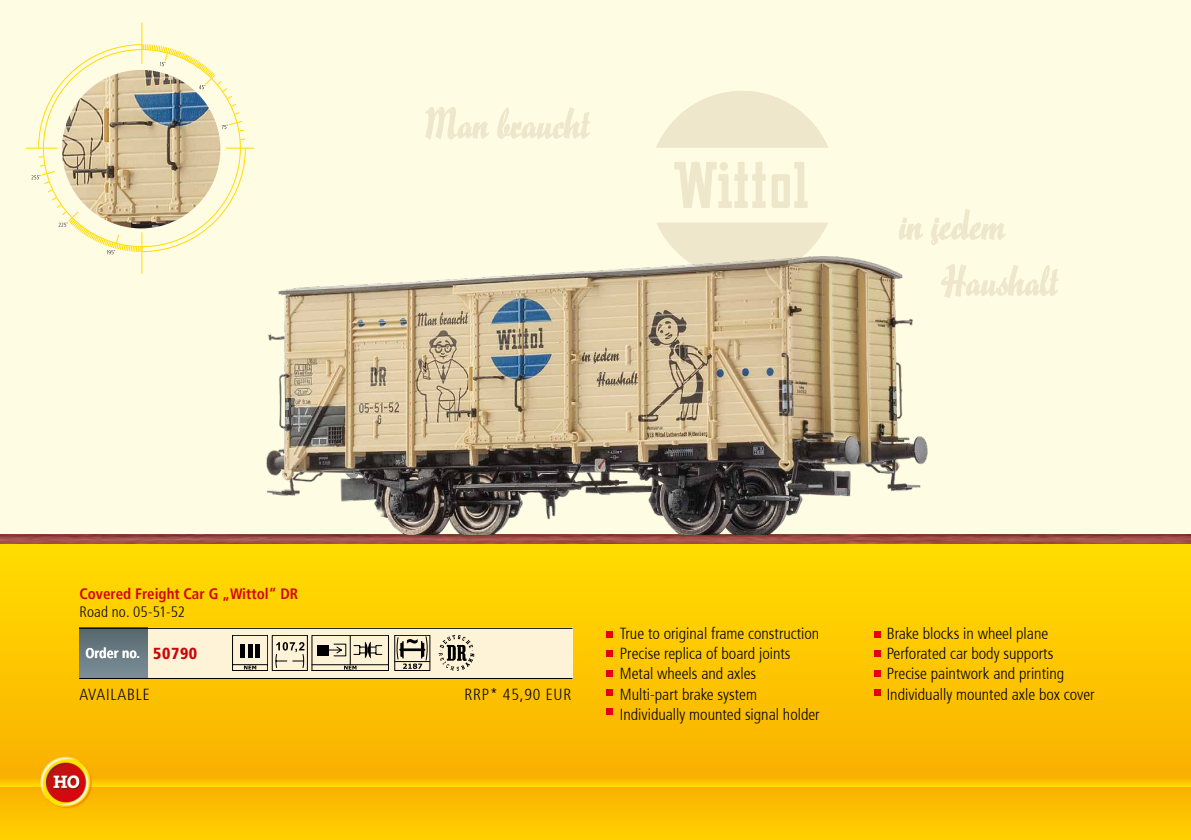
<style>
.page{position:relative;width:1191px;height:840px;background:#fff}
.page>*{position:absolute;margin:0;border:0;box-sizing:border-box;transform-origin:0 0}
.t1{font:300 condensed 16px/20px "Frutiger";color:#000}
.t2{font:300 condensed 16px "Frutiger";letter-spacing:.05em;color:#000}
.t3{font:900 condensed 16px "Frutiger LT Pro";letter-spacing:.04em;color:#c9070a}
.t4{font:700 condensed 15px "Frutiger";color:#d1050c}
.t5{font:300 condensed 15px "Frutiger";letter-spacing:.01em;color:#000}
.t6{font:700 condensed 14px "Frutiger";color:#fff}
</style>
<div class="page">
<div style="left:0;top:0;width:1191px;height:839px;background:#fffce4"></div>
<div style="left:0;top:785px;width:1191px;height:54px;background:linear-gradient(to bottom,#f9b000,#ffd100)"></div>
<div style="left:0;top:541px;width:1191px;height:236px;background:linear-gradient(to bottom,#fdd903,#fcb300)"></div>
<svg style="left:0;top:777px;width:1191px;height:8px"></svg>
<img style="left:0;top:534px;width:1191px;height:9px">
<img style="left:39px;top:755px;width:57px;height:52px">
<div style="left:79px;top:627px;width:493px;height:51px;background:#fff3d7"></div>
<div style="left:79px;top:627px;width:68px;height:50px;background:linear-gradient(to bottom,#57666c,#7a8d98)"></div>
<hr style="left:79px;top:627px;width:493px;height:1px;background:#000">
<hr style="left:79px;top:677px;width:493px;height:1px;background:#000">
<hr style="left:395px;top:660px;width:35px;height:1px;background:#000">
<svg style="left:397px;top:635px;width:31px;height:33px"></svg>
<svg style="left:439px;top:635px;width:35px;height:35px"></svg>
<svg style="left:232px;top:635px;width:157px;height:35px"></svg>
<div style="left:606px;top:630px;width:7px;height:7px;background:#e3000f"></div>
<div style="left:874px;top:669px;width:6px;height:7px;background:#e3000f"></div>
<div style="left:874px;top:630px;width:6px;height:7px;background:#e3000f"></div>
<div style="left:606px;top:650px;width:7px;height:7px;background:#e3000f"></div>
<div style="left:606px;top:688px;width:7px;height:7px;background:#e3000f"></div>
<div style="left:606px;top:708px;width:7px;height:7px;background:#e3000f"></div>
<div style="left:874px;top:688px;width:6px;height:7px;background:#e3000f"></div>
<div style="left:606px;top:669px;width:7px;height:7px;background:#e3000f"></div>
<div style="left:874px;top:650px;width:6px;height:7px;background:#e3000f"></div>
<hr style="left:27px;top:148px;width:31px;height:1px;background:#fd0">
<hr style="left:142px;top:232px;width:1px;height:41px;background:#fd0">
<hr style="left:142px;top:23px;width:1px;height:41px;background:#fd0">
<svg style="left:38px;top:44px;width:208px;height:208px"></svg>
<svg style="left:141px;top:44px;width:105px;height:96px"></svg>
<svg style="left:32px;top:156px;width:110px;height:98px"></svg>
<img style="left:62px;top:70px;width:158px;height:158px;border-radius:79px">
<img style="left:212px;top:235px;width:716px;height:299px">
<svg style="left:656px;top:91px;width:172px;height:56px"></svg>
<svg style="left:771px;top:162px;width:36px;height:46px"></svg>
<svg style="left:656px;top:222px;width:172px;height:56px"></svg>
<svg style="left:674px;top:162px;width:91px;height:46px"></svg>
<svg style="left:425px;top:107px;width:64px;height:32px"></svg>
<svg style="left:497px;top:107px;width:92px;height:32px"></svg>
<svg style="left:899px;top:217px;width:24px;height:23px"></svg>
<svg style="left:931px;top:209px;width:74px;height:36px"></svg>
<svg style="left:941px;top:264px;width:117px;height:34px"></svg>
<p class="t4" style="left:79px;top:585px;width:220px">Covered Freight Car G „Wittol“ DR</p>
<p class="t5" style="left:79px;top:603px;width:107px">Road no. 05-51-52</p>
<p class="t6" style="left:85px;top:644px;width:56px">Order no.</p>
<p class="t3" style="left:153px;top:643px;width:46px">50790</p>
<p class="t2" style="left:79px;top:685px;width:72px">AVAILABLE</p>
<p class="t2" style="left:464px;top:685px;width:108px">RRP* 45,90 EUR</p>
<p class="t1" style="left:620px;top:623px;width:201px">True to original frame construction<br>Precise replica of board joints<br>Metal wheels and axles<br>Multi-part brake system<br>Individually mounted signal holder</p>
<p class="t1" style="left:886px;top:623px;width:209px">Brake blocks in wheel plane<br>Perforated car body supports<br>Precise paintwork and printing<br>Individually mounted axle box cover</p>
</div>
